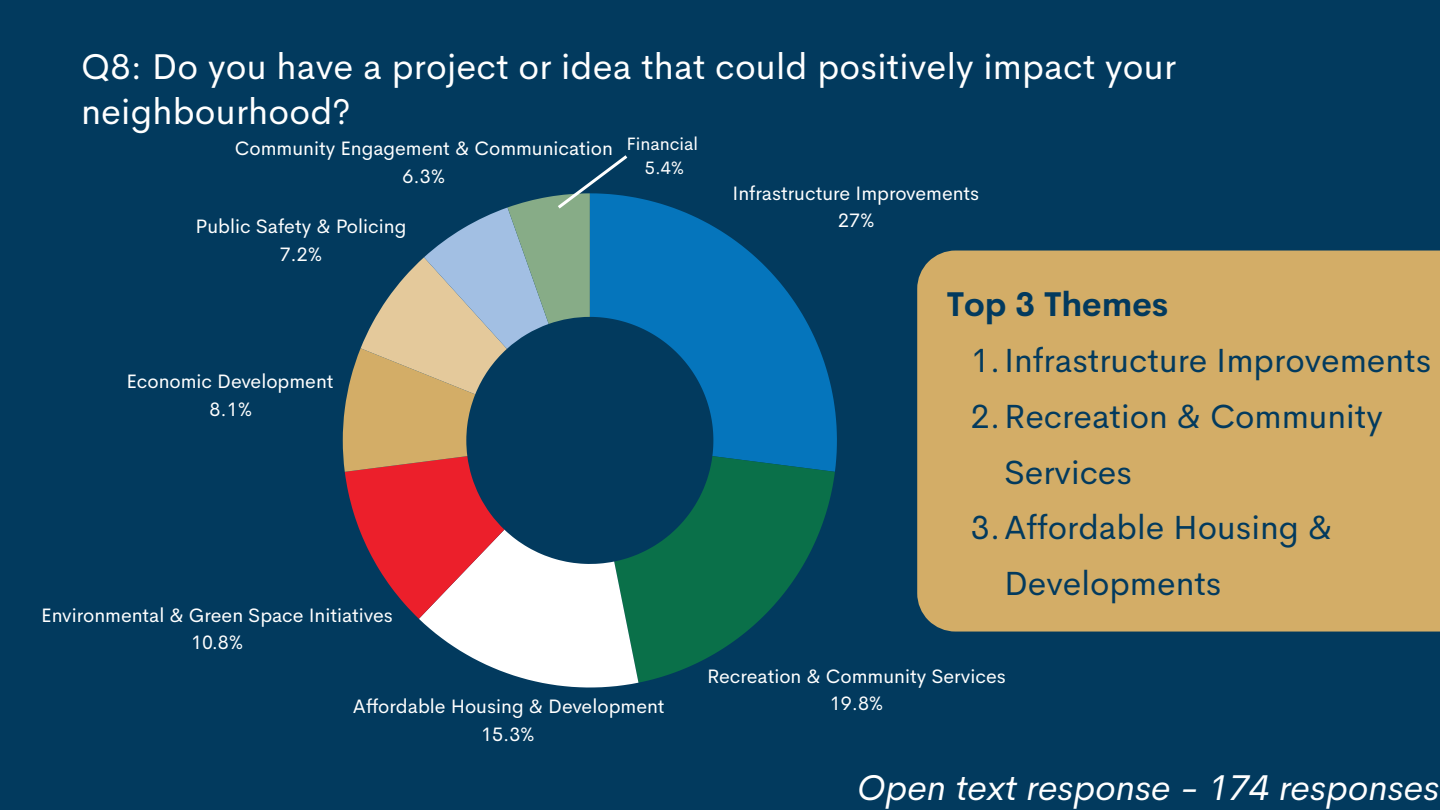
<style>
.page{position:relative;width:1440px;height:810px;background:#023a5e}
.page>*{position:absolute;margin:0;border:0;box-sizing:border-box;transform-origin:0 0}
.t1{font:36px/44.2px "Cerebri Sans";letter-spacing:.005em;color:#fff}
.t2{font:italic 36px "Cerebri Sans";letter-spacing:.005em;color:#fff}
.t3{font:33.6px/55.8px "Cerebri Sans";color:#023a5e}
.t4{font:700 33.6px "Cerebri Sans";color:#023a5e}
.t5{font:19.5px/27.3px "Cerebri Sans";color:#fff;text-align:center}
.t6{font:18px "Cerebri Sans";color:#fff}
</style>
<div class="page">
<svg style="left:638px;top:198px;width:199px;height:272px;fill:#0575bc"></svg>
<svg style="left:638px;top:456px;width:197px;height:227px;fill:#0a7049"></svg>
<svg style="left:343px;top:155px;width:295px;height:533px"></svg>
<div style="left:917px;top:251px;width:523px;height:381px;background:#d3ad67"></div>
<h2 class="t1" style="left:81px;top:45px;width:1097px">Q8: Do you have a project or idea that could positively impact your neighbourhood?</h2>
<p class="t5" style="left:235px;top:135px;width:380px">Community Engagement &amp; Communication<br>6.3%</p>
<p class="t6" style="left:626px;top:132px;width:73px">Financial</p>
<p class="t6" style="left:645px;top:156px;width:41px">5.4%</p>
<p class="t5" style="left:196px;top:213px;width:212px">Public Safety &amp; Policing<br>7.2%</p>
<p class="t5" style="left:126px;top:368px;width:209px">Economic Development<br>8.1%</p>
<p class="t5" style="left:41px;top:601px;width:353px">Environmental &amp; Green Space Initiatives<br>10.8%</p>
<p class="t5" style="left:733px;top:179px;width:248px">Infrastructure Improvements<br>27%</p>
<h1 class="t4" style="left:947px;top:283px;width:223px">Top 3 Themes</h1>
<p class="t3" style="left:971px;top:332px;width:462px">1.Infrastructure Improvements</p>
<p class="t3" style="left:1004px;top:388px;width:380px;text-indent:-33px">2.Recreation &amp; Community<br>Services</p>
<p class="t3" style="left:1004px;top:500px;width:330px;text-indent:-33px">3.Affordable Housing &amp;<br>Developments</p>
<p class="t5" style="left:707px;top:662px;width:300px">Recreation &amp; Community Services</p>
<p class="t5" style="left:353px;top:693px;width:313px">Affordable Housing &amp; Development</p>
<p class="t5" style="left:830px;top:689px;width:55px">19.8%</p>
<p class="t5" style="left:481px;top:720px;width:55px">15.3%</p>
<h2 class="t2" style="left:857px;top:764px;width:584px">Open text response - 174 responses</h2>
</div>
